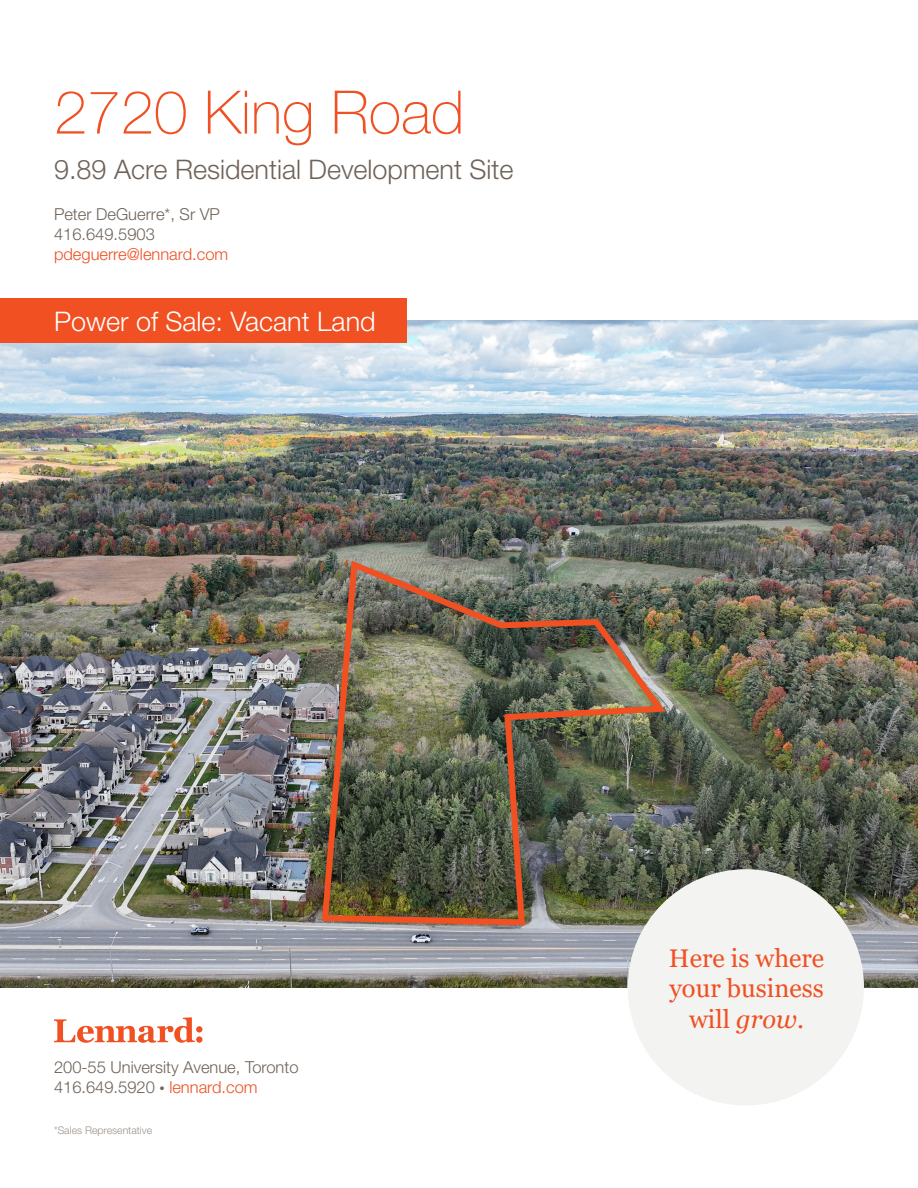
<style>
.page{position:relative;width:918px;height:1188px;background:#fff}
.page>*{position:absolute;margin:0;border:0;box-sizing:border-box;transform-origin:0 0}
.Subheading_1{font:100 60px "Helvetica Neue LT Std";color:#f05022}
.Subheading_1-2{font:300 27px "Helvetica Neue LT Std";color:#6f6359}
.Subheading_1-3{font:300 27px "Helvetica Neue LT Std";color:#fff}
.Orange_Call_Out{font:25.5px/30.6px "Georgia";color:#f05022;text-align:center}
.Paragraph{font:300 16.5px/19.8px "Helvetica Neue LT Std";color:#6f6359}
.Subheading_1-4{font:300 16.5px/19.8px "Helvetica Neue LT Std";color:#6f6359}
.Notes___Disclaimer{font:300 10.5px "Helvetica Neue LT Std";color:#9c918a}
.s1{color:#f05022}
.s2{font-size:10.5px}
.s3{font-style:italic}
</style>
<div class="page">
<svg style="left:54px;top:1017px;width:148px;height:26px"></svg>
<img style="left:0;top:321px;width:918px;height:666px">
<div style="left:0;top:299px;width:406px;height:44px;background:#f05022"></div>
<div style="left:628px;top:869px;width:236px;height:236px;background:#f3f3f1;border-radius:50%"></div>
<img style="left:319px;top:556px;width:352px;height:372px">
<p class="Subheading_1" style="left:54px;top:78px;width:412px">2720 King Road</p>
<p class="Subheading_1-2" style="left:54px;top:153px;width:461px">9.89 Acre Residential Development Site</p>
<p class="Subheading_1-4" style="left:54px;top:204px;width:176px">Peter DeGuerre*, Sr VP<br>416.649.5903 <span class="s1">pdeguerre@lennard.com</span></p>
<p class="Subheading_1-3" style="left:54px;top:305px;width:323px">Power of Sale: Vacant Land</p>
<p class="Paragraph" style="left:54px;top:1057px;width:246px">200-55 University Avenue, Toronto<br>416.649.5920 <span class="s2">•</span> <span class="s1">lennard.com</span></p>
<p class="Notes___Disclaimer" style="left:54px;top:1124px;width:100px">*Sales Representative</p>
<p class="Orange_Call_Out" style="left:669px;top:943px;width:157px">Here is where your business will <span class="s3">grow</span>.</p>
</div>
